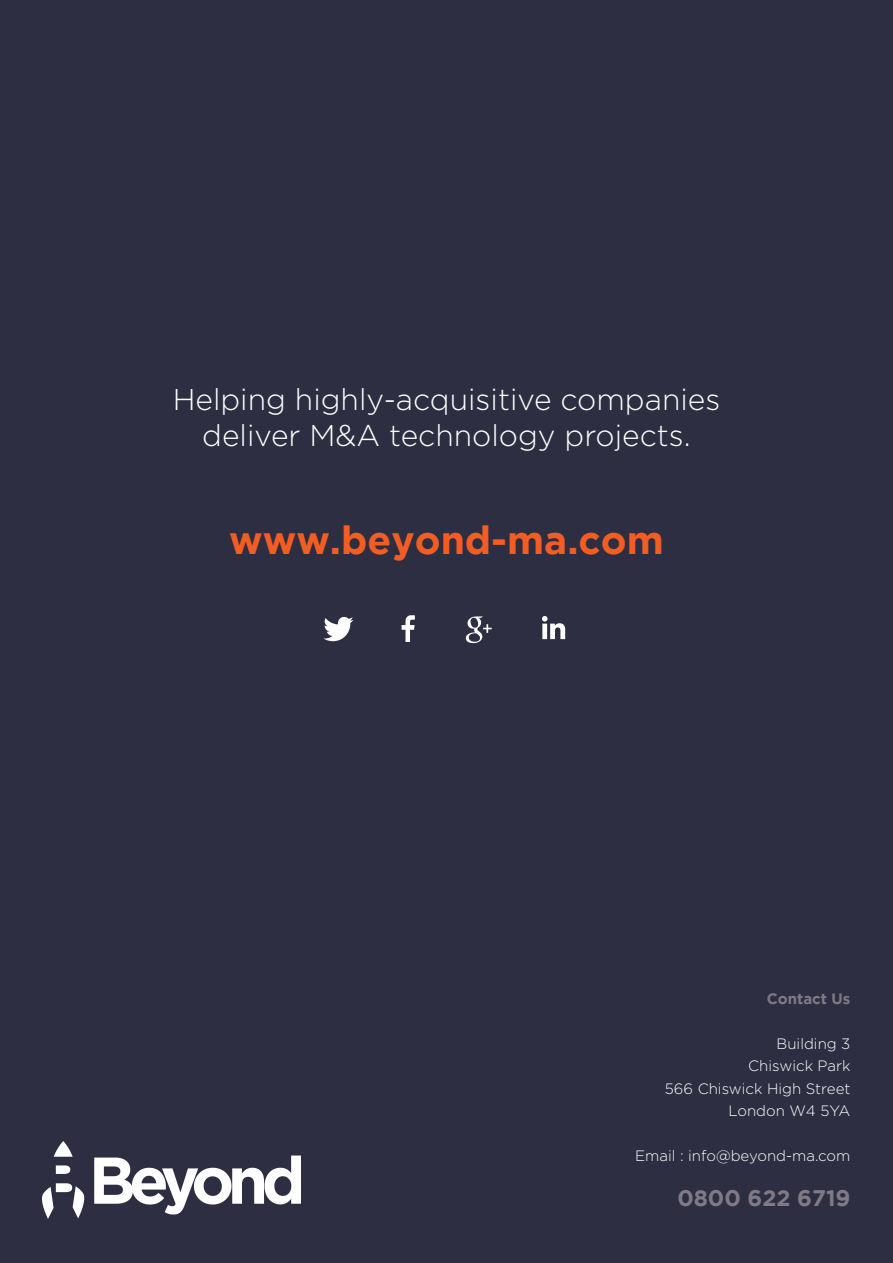
<style>
.page{position:relative;width:893px;height:1263px;background:#2d2e41}
.page>*{position:absolute;margin:0;border:0;box-sizing:border-box;transform-origin:0 0}
.t1{font:700 39px "Gotham";color:#f25d24}
.t2{font:300 30px/36px "Gotham";color:#fff;text-align:center}
.t3{font:700 22.5px "Gotham";color:#7f7a86}
.t4{font:300 15px/22.5px "Gotham";color:#fff;text-align:right}
.t5{font:700 15px "Gotham";color:#7f7a86}
</style>
<div class="page">
<img style="left:43px;top:1142px;width:257px;height:76px">
<img style="left:324px;top:616px;width:29px;height:26px">
<img style="left:401px;top:615px;width:14px;height:26px">
<img style="left:465px;top:616px;width:27px;height:28px">
<img style="left:542px;top:616px;width:24px;height:24px">
<h2 class="t2" style="left:173px;top:384px;width:549px">Helping highly-acquisitive companies deliver M&amp;A technology projects.</h2>
<h1 class="t1" style="left:229px;top:526px;width:436px">www.beyond-ma.com</h1>
<p class="t5" style="left:767px;top:993px;width:85px">Contact Us</p>
<p class="t4" style="left:665px;top:1033px;width:187px">Building 3<br>Chiswick Park<br>566 Chiswick High Street<br>London W4 5YA</p>
<p class="t4" style="left:635px;top:1146px;width:217px">Email : info@beyond-ma.com</p>
<h3 class="t3" style="left:677px;top:1190px;width:175px">0800 622 6719</h3>
</div>
